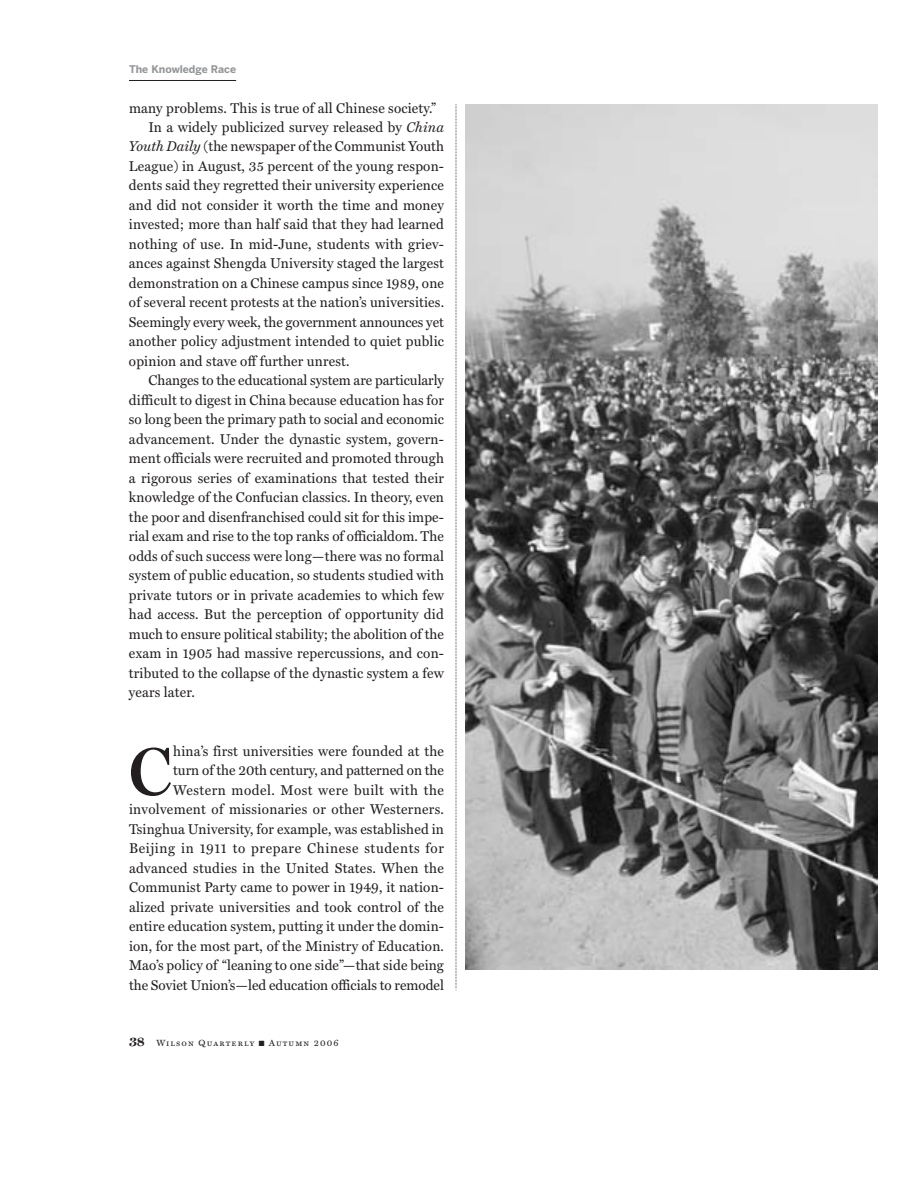
<style>
.page{position:relative;width:918px;height:1188px;background:#fff}
.page>*{position:absolute;margin:0;border:0;box-sizing:border-box;transform-origin:0 0}
.t1{font:600 68.1px "Miller Display";color:#231f20;scale:.96 1}
.t2{font:14.25px/19.5px "Miller Text";letter-spacing:.01em;color:#231f20;text-align:right;scale:.96 1}
.t3{font:700 10.5px "Benton Sans";color:#939598}
.t4{font:9px "Miller Text Roman SC";letter-spacing:.125em;color:#231f20}
.s1{font-style:italic}
.s2{font-family:"Miller Text";font-weight:700;font-size:13.5px}
</style>
<div class="page">
<hr style="left:129px;top:80px;width:107px;height:1px;background:#231f20">
<svg style="left:456px;top:104px;width:1px;height:887px"></svg>
<img style="left:466px;top:105px;width:412px;height:864px">
<p class="t3" style="left:129px;top:65px;width:109px">The Knowledge Race</p>
<p class="t2" style="left:129px;top:99px;width:321px">many problems. This is true of all Chinese society.”</p>
<p class="t2" style="left:148px;top:118px;width:309px">In a widely publicized survey released by <span class="s1">China</span></p>
<p class="t2" style="left:129px;top:138px;width:330px"><span class="s1">Youth Daily</span> (the newspaper of the Communist Youth</p>
<p class="t2" style="left:129px;top:157px;width:330px">League) in August, 35 percent of the young respon-</p>
<p class="t2" style="left:129px;top:177px;width:330px">dents said they regretted their university experience</p>
<p class="t2" style="left:129px;top:196px;width:330px">and did not consider it worth the time and money</p>
<p class="t2" style="left:129px;top:216px;width:330px">invested; more than half said that they had learned</p>
<p class="t2" style="left:129px;top:235px;width:330px">nothing of use. In mid-June, students with griev-</p>
<p class="t2" style="left:129px;top:255px;width:330px">ances against Shengda University staged the largest</p>
<p class="t2" style="left:129px;top:274px;width:330px">demonstration on a Chinese campus since 1989, one</p>
<p class="t2" style="left:129px;top:294px;width:330px">of several recent protests at the nation’s universities.</p>
<p class="t2" style="left:129px;top:313px;width:330px">Seemingly every week, the government announces yet</p>
<p class="t2" style="left:129px;top:333px;width:330px">another policy adjustment intended to quiet public</p>
<p class="t2" style="left:129px;top:352px;width:231px">opinion and stave off further unrest.</p>
<p class="t2" style="left:148px;top:372px;width:309px">Changes to the educational system are particularly</p>
<p class="t2" style="left:129px;top:391px;width:330px">difficult to digest in China because education has for</p>
<p class="t2" style="left:129px;top:411px;width:330px">so long been the primary path to social and economic</p>
<p class="t2" style="left:129px;top:430px;width:330px">advancement. Under the dynastic system, govern-</p>
<p class="t2" style="left:129px;top:450px;width:330px">ment officials were recruited and promoted through</p>
<p class="t2" style="left:129px;top:469px;width:330px">a rigorous series of examinations that tested their</p>
<p class="t2" style="left:129px;top:489px;width:330px">knowledge of the Confucian classics. In theory, even</p>
<p class="t2" style="left:129px;top:508px;width:330px">the poor and disenfranchised could sit for this impe-</p>
<p class="t2" style="left:129px;top:528px;width:330px">rial exam and rise to the top ranks of officialdom. The</p>
<p class="t2" style="left:129px;top:547px;width:330px">odds of such success were long—there was no formal</p>
<p class="t2" style="left:129px;top:567px;width:330px">system of public education, so students studied with</p>
<p class="t2" style="left:129px;top:586px;width:330px">private tutors or in private academies to which few</p>
<p class="t2" style="left:129px;top:606px;width:330px">had access. But the perception of opportunity did</p>
<p class="t2" style="left:129px;top:625px;width:330px">much to ensure political stability; the abolition of the</p>
<p class="t2" style="left:129px;top:645px;width:330px">exam in 1905 had massive repercussions, and con-</p>
<p class="t2" style="left:129px;top:664px;width:330px">tributed to the collapse of the dynastic system a few</p>
<p class="t2" style="left:129px;top:684px;width:70px">years later.</p>
<p class="t2" style="left:129px;top:742px;width:330px">hina’s first universities were founded at the<br>turn of the 20th century, and patterned on the Western model. Most were built with the involvement of missionaries or other Westerners.<br>Tsinghua University, for example, was established in Beijing in 1911 to prepare Chinese students for advanced studies in the United States. When the Communist Party came to power in 1949, it nation&shy;alized private universities and took control of the entire education system, putting it under the domin&shy;ion, for the most part, of the Ministry of Education.<br>Mao’s policy of “leaning to one side”—that side being the Soviet Union’s—led education officials to remodel</p>
<h1 class="t1" style="left:129px;top:744px;width:46px">C</h1>
<p class="t4" style="left:129px;top:1037px;width:211px"><span class="s2">38</span> Wilson Quarterly ■ Autumn 2006</p>
</div>
